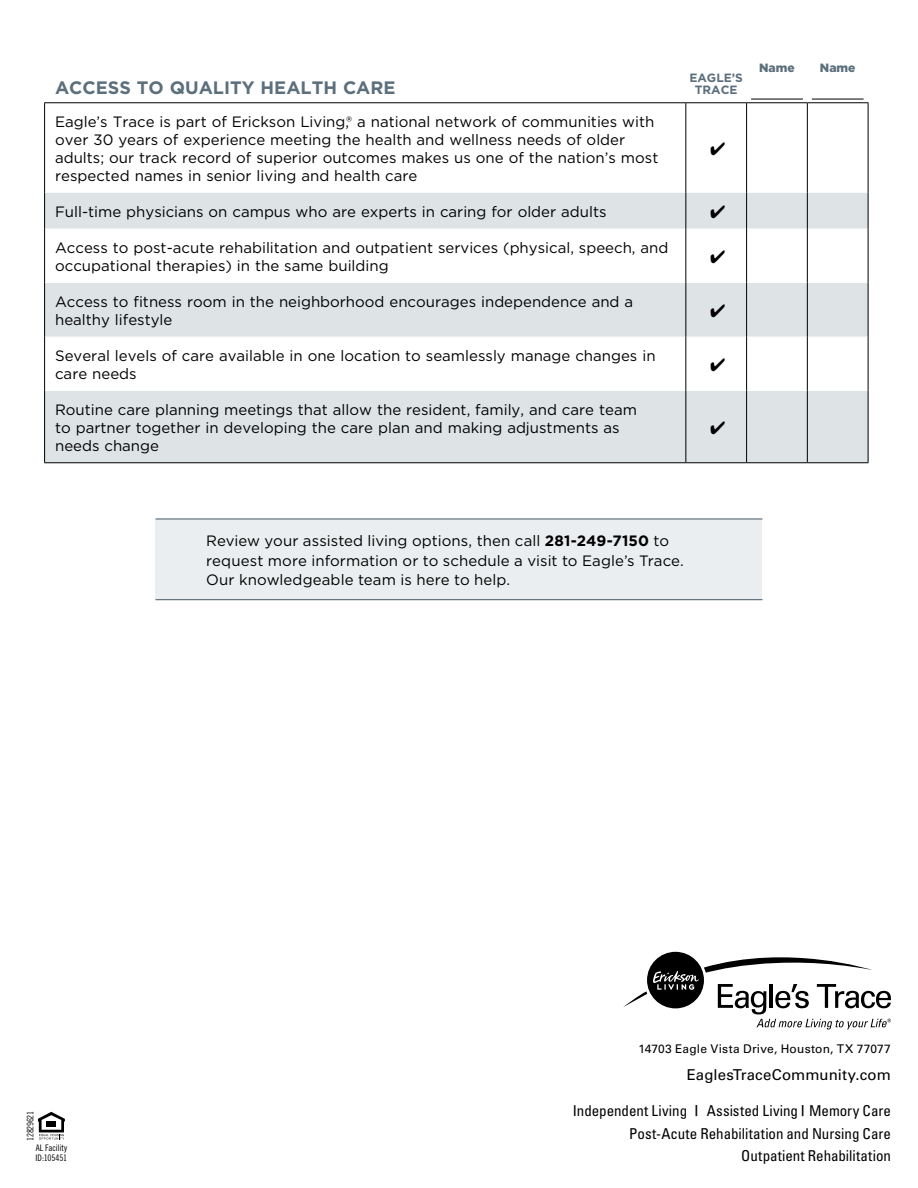
<style>
.page{position:relative;width:918px;height:1188px;background:#fff}
.page>*{position:absolute;margin:0;border:0;box-sizing:border-box;transform-origin:0 0}
.t1{font:700 18px "Gotham";color:#5c6f7c}
.t2{font:15px/18px "Gotham";color:#000}
.t3{font:condensed 15px/22.5px "Univers LT Std";color:#000;text-align:right}
.t4{font:15px "Univers LT Std";letter-spacing:.005em;color:#000}
.t5{font:12px "Univers LT Std";letter-spacing:.015em;color:#000}
.t6{font:700 12px/12px "Gotham";color:#5c6f7c;text-align:center}
.t7{font:900 12px "Gotham";color:#5c6f7c}
.t8{font:9px/10.5px "Trade Gothic LT Std Cn 18";letter-spacing:-.02em;color:#000}
.s1{font-weight:700}
.s2{font-family:"Trade Gothic LT Std Bd Cn 20";font-stretch:normal}
</style>
<div class="page">
<div style="left:45px;top:193px;width:823px;height:269px;background:#dee3e6"></div>
<svg style="left:45px;top:229px;width:823px;height:162px"></svg>
<hr style="left:807px;top:103px;width:1px;height:90px;background:#000">
<hr style="left:807px;top:193px;width:1px;height:36px;background:#000">
<hr style="left:807px;top:229px;width:1px;height:54px;background:#000">
<hr style="left:807px;top:283px;width:1px;height:54px;background:#000">
<hr style="left:807px;top:337px;width:1px;height:54px;background:#000">
<hr style="left:807px;top:391px;width:1px;height:71px;background:#000">
<hr style="left:685px;top:103px;width:1px;height:90px;background:#000">
<hr style="left:746px;top:103px;width:1px;height:90px;background:#000">
<hr style="left:685px;top:193px;width:1px;height:36px;background:#000">
<hr style="left:746px;top:193px;width:1px;height:36px;background:#000">
<hr style="left:685px;top:229px;width:1px;height:54px;background:#000">
<hr style="left:746px;top:229px;width:1px;height:54px;background:#000">
<hr style="left:685px;top:283px;width:1px;height:54px;background:#000">
<hr style="left:746px;top:283px;width:1px;height:54px;background:#000">
<hr style="left:685px;top:337px;width:1px;height:54px;background:#000">
<hr style="left:746px;top:337px;width:1px;height:54px;background:#000">
<hr style="left:685px;top:391px;width:1px;height:71px;background:#000">
<hr style="left:746px;top:391px;width:1px;height:71px;background:#000">
<hr style="left:44px;top:103px;width:1px;height:90px;background:#000">
<hr style="left:868px;top:103px;width:1px;height:90px;background:#000">
<hr style="left:44px;top:193px;width:1px;height:36px;background:#000">
<hr style="left:868px;top:193px;width:1px;height:36px;background:#000">
<hr style="left:44px;top:229px;width:1px;height:54px;background:#000">
<hr style="left:868px;top:229px;width:1px;height:54px;background:#000">
<hr style="left:44px;top:283px;width:1px;height:54px;background:#000">
<hr style="left:868px;top:283px;width:1px;height:54px;background:#000">
<hr style="left:44px;top:337px;width:1px;height:54px;background:#000">
<hr style="left:868px;top:337px;width:1px;height:54px;background:#000">
<hr style="left:44px;top:391px;width:1px;height:71px;background:#000">
<hr style="left:868px;top:391px;width:1px;height:71px;background:#000">
<hr style="left:44px;top:462px;width:642px;height:1px;background:#000">
<hr style="left:686px;top:462px;width:61px;height:1px;background:#000">
<hr style="left:747px;top:462px;width:60px;height:1px;background:#000">
<hr style="left:807px;top:462px;width:61px;height:1px;background:#000">
<hr style="left:44px;top:102px;width:642px;height:1px;background:#000">
<hr style="left:686px;top:102px;width:61px;height:1px;background:#000">
<hr style="left:747px;top:102px;width:60px;height:1px;background:#000">
<hr style="left:807px;top:102px;width:61px;height:1px;background:#000">
<hr style="left:751px;top:99px;width:52px;height:1px;background:#000">
<hr style="left:812px;top:99px;width:52px;height:1px;background:#000">
<div style="left:156px;top:519px;width:606px;height:81px;background:#ebeef0"></div>
<svg style="left:623px;top:952px;width:268px;height:78px"></svg>
<svg style="left:38px;top:1112px;width:27px;height:28px"></svg>
<hr style="left:156px;top:599px;width:606px;height:1px;background:#425968">
<hr style="left:156px;top:519px;width:606px;height:1px;background:#425968">
<svg style="left:711px;top:205px;width:14px;height:13px"></svg>
<svg style="left:711px;top:250px;width:14px;height:13px"></svg>
<svg style="left:711px;top:304px;width:14px;height:13px"></svg>
<svg style="left:711px;top:358px;width:14px;height:13px"></svg>
<svg style="left:711px;top:421px;width:14px;height:13px"></svg>
<p class="t1" style="left:55px;top:75px;width:342px">ACCESS TO QUALITY HEALTH CARE</p>
<p class="t6" style="left:689px;top:71px;width:55px">EAGLE’S<br>TRACE</p>
<p class="t2" style="left:55px;top:112px;width:605px">Eagle’s Trace is part of Erickson Living,® a national network of communities with over 30 years of experience meeting the health and wellness needs of older adults; our track record of superior outcomes makes us one of the nation’s most respected names in senior living and health care</p>
<p class="t2" style="left:55px;top:202px;width:553px">Full-time physicians on campus who are experts in caring for older adults</p>
<p class="t2" style="left:55px;top:238px;width:615px">Access to post-acute rehabilitation and outpatient services (physical, speech, and occupational therapies) in the same building</p>
<p class="t2" style="left:55px;top:292px;width:580px">Access to fitness room in the neighborhood encourages independence and a healthy lifestyle</p>
<p class="t2" style="left:55px;top:346px;width:602px">Several levels of care available in one location to seamlessly manage changes in care needs</p>
<p class="t2" style="left:55px;top:400px;width:583px">Routine care planning meetings that allow the resident, family, and care team to partner together in developing the care plan and making adjustments as needs change</p>
<p class="t7" style="left:759px;top:59px;width:37px">Name</p>
<p class="t7" style="left:820px;top:59px;width:37px">Name</p>
<p class="t2" style="left:206px;top:531px;width:479px;line-height:19.5px">Review your assisted living options, then call <span class="s1">281-249-7150</span> to request more information or to schedule a visit to Eagle’s Trace.<br>Our knowledgeable team is here to help.</p>
<p class="t8" style="left:25px;top:1141px;width:31px;rotate:-90deg">12829621</p>
<p class="t8" style="left:36px;top:1142px;width:33px">AL Facility<br>ID:105451</p>
<p class="t5" style="left:638px;top:1042px;width:254px">14703 Eagle Vista Drive, Houston, TX 77077</p>
<p class="t4" style="left:687px;top:1066px;width:206px">EaglesTraceCommunity.com</p>
<p class="t3" style="left:573px;top:1099px;width:320px">Independent Living <span class="s2">|</span> Assisted Living <span class="s2">|</span> Memory Care<br>Post-Acute Rehabilitation and Nursing Care<br>Outpatient Rehabilitation</p>
</div>
